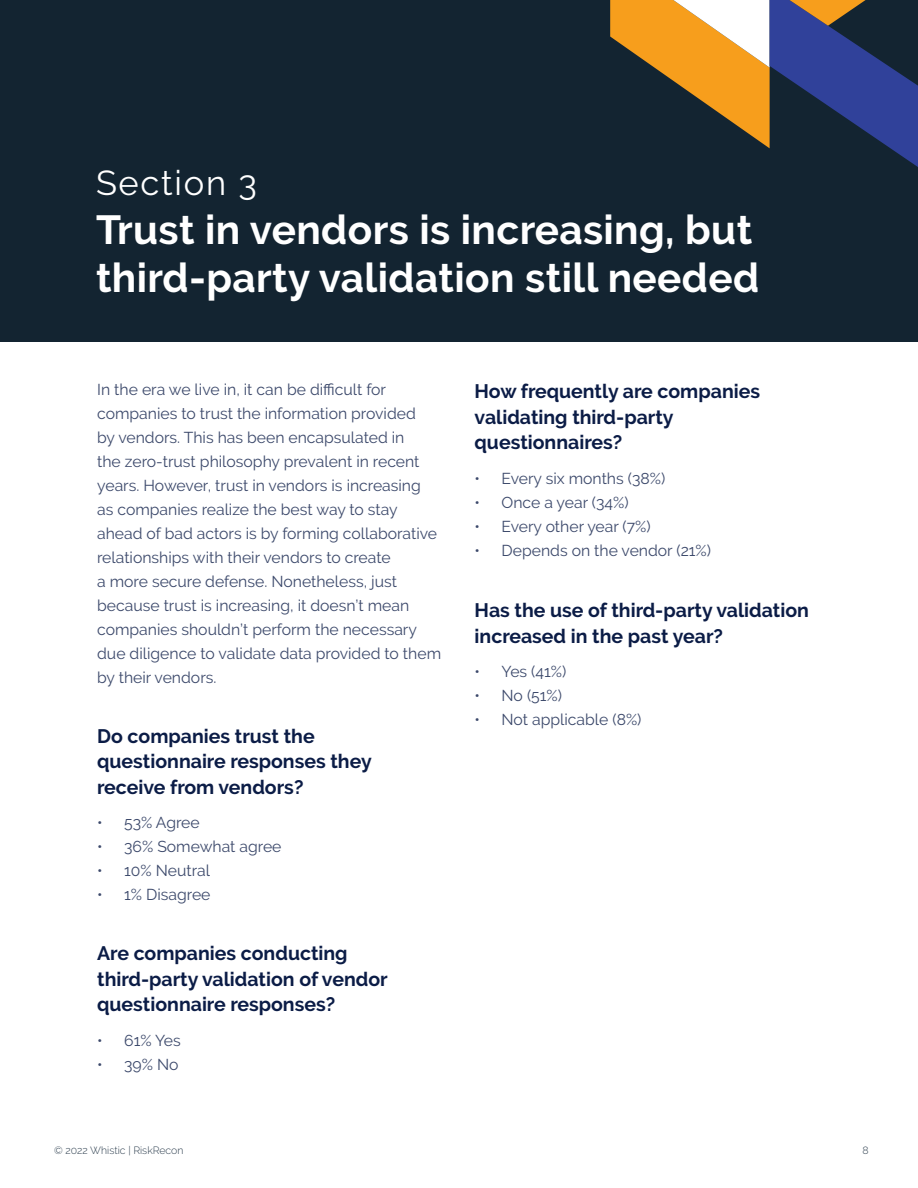
<style>
.page{position:relative;width:918px;height:1188px;background:#fff}
.page>*{position:absolute;margin:0;border:0;box-sizing:border-box;transform-origin:0 0}
.t1{font:700 40.5px/48.6px "Raleway";letter-spacing:.01em;color:#fff}
.t2{font:34.5px "Raleway";letter-spacing:.05em;color:#fff}
.Body_Header{font:700 19.5px/25.5px "Raleway";color:#0b1c46}
.Body{font:15.75px/24px "Raleway";color:#3c496b}
.t3{font:300 10.5px "Raleway";color:#2f4050}
</style>
<div class="page">
<div style="left:0;top:0;width:918px;height:342px;background:#132431"></div>
<svg style="left:610px;top:0;width:308px;height:167px"></svg>
<p class="t2" style="left:96px;top:163px;width:162px">Section 3</p>
<p class="t1" style="left:96px;top:205px;width:665px">Trust in vendors is increasing, but third-party validation still needed</p>
<p class="Body" style="left:97px;top:377px;width:345px">In the era we live in, it can be difficult for companies to trust the information provided<br>by vendors. This has been encapsulated in<br>the zero-trust philosophy prevalent in recent years. However, trust in vendors is increasing<br>as companies realize the best way to stay ahead of bad actors is by forming collaborative relationships with their vendors to create<br>a more secure defense. Nonetheless, just because trust is increasing, it doesn’t mean companies shouldn’t perform the necessary due diligence to validate data provided to them by their vendors.</p>
<p class="Body_Header" style="left:97px;top:723px;width:276px">Do companies trust the questionnaire responses they receive from vendors?</p>
<p class="Body" style="left:97px;top:811px;width:104px">• 53% Agree</p>
<p class="Body" style="left:97px;top:835px;width:186px">• 36% Somewhat agree</p>
<p class="Body" style="left:97px;top:859px;width:114px">• 10% Neutral</p>
<p class="Body" style="left:97px;top:883px;width:115px">• 1% Disagree</p>
<p class="Body_Header" style="left:97px;top:941px;width:292px">Are companies conducting third-party validation of vendor questionnaire responses?</p>
<p class="Body" style="left:97px;top:1028px;width:85px">• 61% Yes</p>
<p class="Body" style="left:97px;top:1052px;width:83px">• 39% No</p>
<p class="Body_Header" style="left:475px;top:379px;width:287px">How frequently are companies validating third-party questionnaires?</p>
<p class="Body" style="left:475px;top:466px;width:192px">• Every six months (38%)</p>
<p class="Body" style="left:475px;top:490px;width:155px">• Once a year (34%)</p>
<p class="Body" style="left:475px;top:514px;width:178px">• Every other year (7%)</p>
<p class="Body" style="left:475px;top:538px;width:238px">• Depends on the vendor (21%)</p>
<p class="Body_Header" style="left:475px;top:598px;width:336px">Has the use of third-party validation increased in the past year?</p>
<p class="Body" style="left:475px;top:660px;width:93px">• Yes (41%)</p>
<p class="Body" style="left:475px;top:684px;width:89px">• No (51%)</p>
<p class="Body" style="left:475px;top:708px;width:168px">• Not applicable (8%)</p>
<p class="t3" style="left:54px;top:1144px;width:131px">© 2022 Whistic | RiskRecon</p>
<p class="t3" style="left:863px;top:1144px;width:8px">8</p>
</div>
